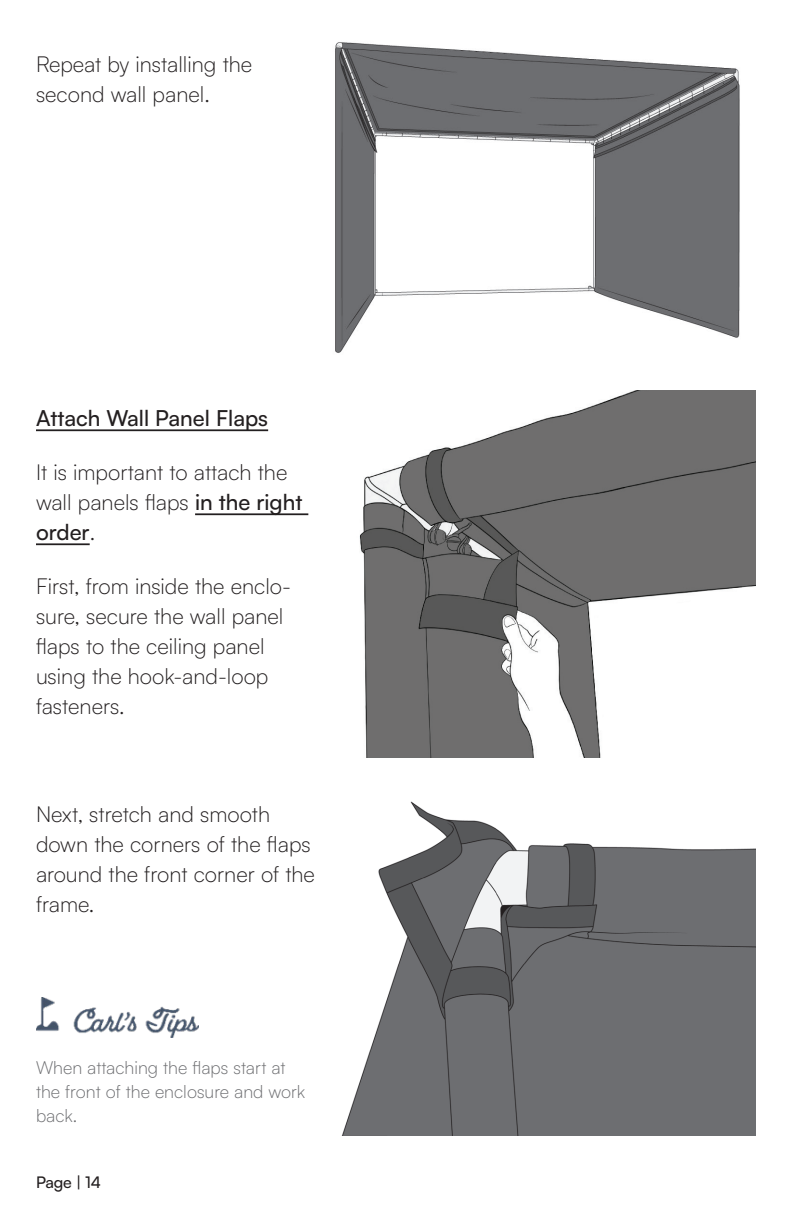
<style>
.page{position:relative;width:792px;height:1224px;background:#fff}
.page>*{position:absolute;margin:0;border:0;box-sizing:border-box;transform-origin:0 0}
.t1{font:300 22px/30px "Satoshi";color:#231f20}
.t2{font:500 22px "Satoshi";color:#231f20}
.Carl_s_Tip{font:300 18px/24px "Satoshi";color:#6c6d70}
.t3{font:500 16px "Satoshi";letter-spacing:-.01em;color:#231f20}
.s1{font-weight:500}
</style>
<div class="page">
<hr style="left:36px;top:429px;width:232px;height:2px;background:#231f20">
<hr style="left:195px;top:513px;width:113px;height:2px;background:#231f20">
<hr style="left:36px;top:543px;width:54px;height:2px;background:#231f20">
<img style="left:36px;top:998px;width:163px;height:40px">
<img style="left:359px;top:390px;width:397px;height:368px">
<img style="left:335px;top:42px;width:405px;height:311px">
<img style="left:342px;top:801px;width:414px;height:334px">
<p class="t1" style="left:36px;top:48px;width:218px">Repeat by installing the second wall panel.</p>
<p class="t2" style="left:36px;top:403px;width:234px">Attach Wall Panel Flaps</p>
<p class="t1" style="left:36px;top:456px;width:268px">It is important to attach the wall panels flaps <span class="s1">in the right order</span>.</p>
<p class="t1" style="left:36px;top:570px;width:257px">First, from inside the enclo&shy;sure, secure the wall panel flaps to the ceiling panel using the hook-and-loop fasteners.</p>
<p class="t1" style="left:36px;top:798px;width:280px">Next, stretch and smooth down the corners of the flaps around the front corner of the frame.</p>
<p class="Carl_s_Tip" style="left:36px;top:1055px;width:271px">When attaching the flaps start at the front of the enclosure and work back.</p>
<p class="t3" style="left:36px;top:1171px;width:67px">Page | 14</p>
</div>
